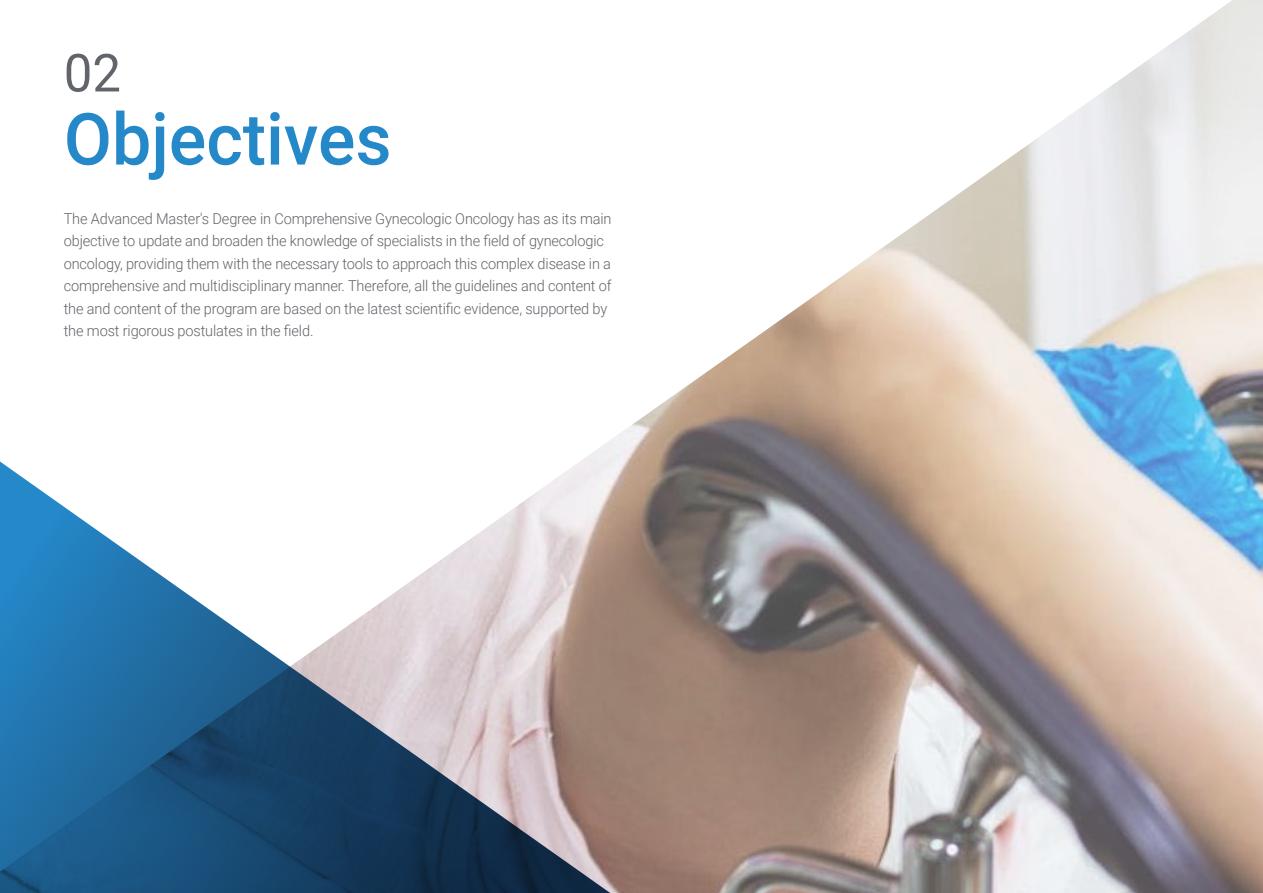
<style>
.page{position:relative;width:1263px;height:893px;background:#fff}
.page>*{position:absolute;margin:0;border:0;box-sizing:border-box;transform-origin:0 0}
.t1{font:500 72px "Roboto";color:#2488c9}
.t2{font:52.5px "Roboto";color:#61646a}
.t3{font:300 15px/22.5px "Roboto";letter-spacing:-.01em;color:#61646a}
</style>
<div class="page">
<img style="left:603px;top:0;width:660px;height:893px">
<svg style="left:0;top:446px;width:640px;height:447px"></svg>
<h2 class="t2" style="left:64px;top:36px;width:59px">02</h2>
<h1 class="t1" style="left:64px;top:89px;width:329px">Objectives</h1>
<p class="t3" style="left:64px;top:207px;width:549px">The Advanced Master's Degree in Comprehensive Gynecologic Oncology has as its main objective to update and broaden the knowledge of specialists in the field of gynecologic oncology, providing them with the necessary tools to approach this complex disease in a comprehensive and multidisciplinary manner. Therefore, all the guidelines and content of the and content of the program are based on the latest scientific evidence, supported by the most rigorous postulates in the field.</p>
</div>
